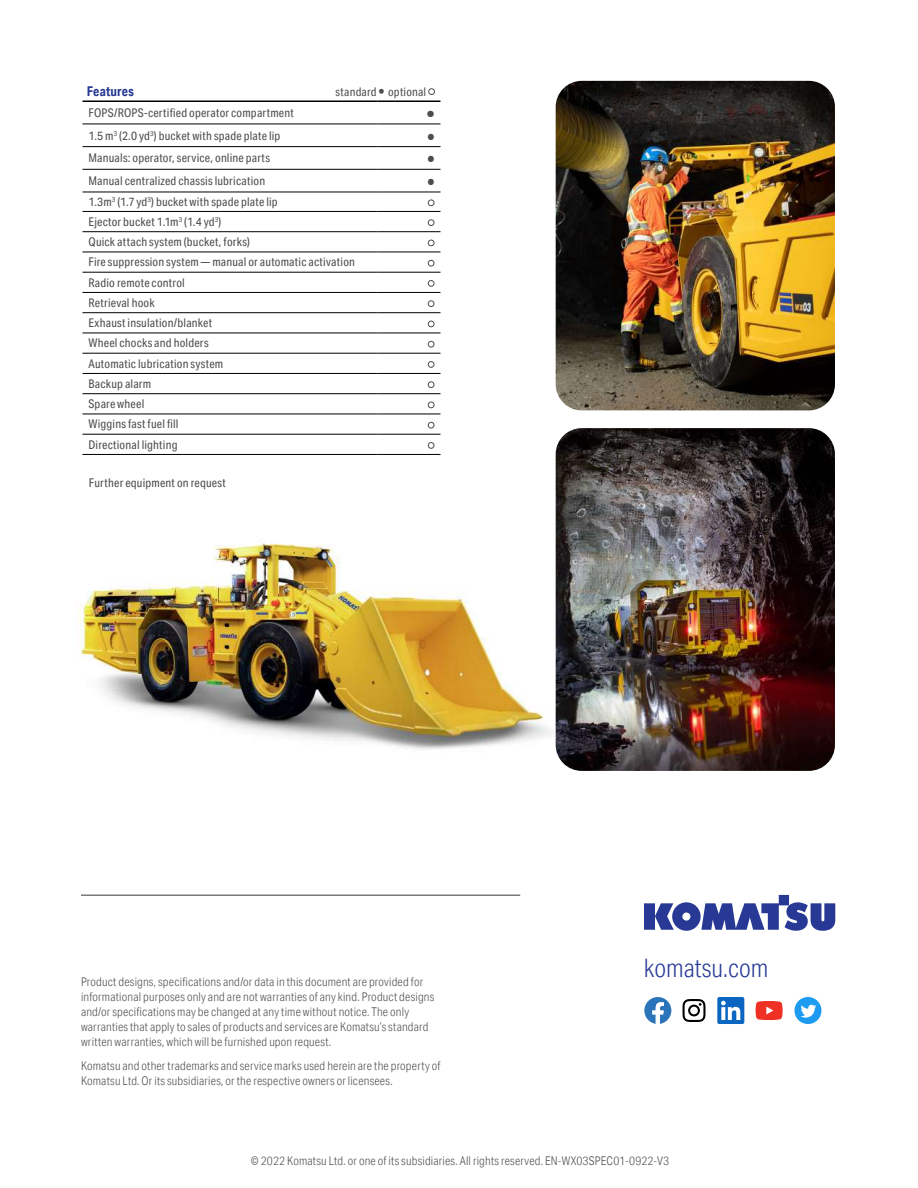
<style>
.page{position:relative;width:918px;height:1188px;background:#fff}
.page>*{position:absolute;margin:0;border:0;box-sizing:border-box;transform-origin:0 0}
.t1{font:300 25.5px "Aktiv Grotesk Cd";color:#273995}
.t2{font:700 21px "Aktiv Grotesk Cd";color:#4d4d4f}
.t3{font:700 21px "Aktiv Grotesk Cd";color:#4d4d4f;scale:1.09 1}
.t4{font:700 13.5px "Aktiv Grotesk Cd";letter-spacing:.01em;color:#273995}
.t5{font:300 12px/15px "Aktiv Grotesk Cd";letter-spacing:.015em;color:#4d4d4f}
.t6{font:12px/20.2px "Aktiv Grotesk Cd";letter-spacing:.015em;color:#4d4d4f}
.t7{font:11.85px "Aktiv Grotesk Cd";letter-spacing:.015em;color:#4d4d4f}
.s1{font-weight:700;font-size:16.35px}
</style>
<div class="page">
<img style="left:78px;top:453px;width:478px;height:297px">
<hr style="left:81px;top:895px;width:439px;height:1px;background:#4d4d4f">
<svg style="left:644px;top:895px;width:191px;height:36px"></svg>
<svg style="left:644px;top:997px;width:27px;height:27px"></svg>
<div style="left:794px;top:997px;width:27px;height:27px;background:#1d9bf0;border-radius:50%"></div>
<svg style="left:801px;top:1005px;width:15px;height:13px"></svg>
<svg style="left:717px;top:997px;width:27px;height:27px"></svg>
<svg style="left:756px;top:1001px;width:27px;height:19px"></svg>
<svg style="left:683px;top:999px;width:23px;height:23px"></svg>
<hr style="left:82px;top:100px;width:295px;height:2px;background:#000">
<hr style="left:377px;top:100px;width:64px;height:2px;background:#000">
<hr style="left:82px;top:211px;width:295px;height:1px;background:#000">
<hr style="left:377px;top:211px;width:64px;height:1px;background:#000">
<hr style="left:377px;top:252px;width:64px;height:1px;background:#000">
<hr style="left:377px;top:272px;width:64px;height:1px;background:#000">
<hr style="left:82px;top:312px;width:295px;height:1px;background:#000">
<hr style="left:377px;top:312px;width:64px;height:1px;background:#000">
<hr style="left:377px;top:333px;width:64px;height:1px;background:#000">
<hr style="left:377px;top:353px;width:64px;height:1px;background:#000">
<hr style="left:377px;top:373px;width:64px;height:1px;background:#000">
<hr style="left:377px;top:393px;width:64px;height:1px;background:#000">
<hr style="left:82px;top:414px;width:295px;height:1px;background:#000">
<hr style="left:377px;top:414px;width:64px;height:1px;background:#000">
<hr style="left:82px;top:434px;width:295px;height:1px;background:#000">
<hr style="left:377px;top:434px;width:64px;height:1px;background:#000">
<hr style="left:82px;top:454px;width:295px;height:1px;background:#000">
<hr style="left:377px;top:454px;width:64px;height:1px;background:#000">
<hr style="left:377px;top:124px;width:64px;height:1px;background:#000">
<hr style="left:377px;top:146px;width:64px;height:1px;background:#000">
<hr style="left:377px;top:231px;width:64px;height:1px;background:#000">
<hr style="left:377px;top:169px;width:64px;height:1px;background:#000">
<hr style="left:82px;top:124px;width:295px;height:1px;background:#000">
<hr style="left:82px;top:146px;width:295px;height:1px;background:#000">
<hr style="left:82px;top:169px;width:295px;height:1px;background:#000">
<hr style="left:82px;top:231px;width:295px;height:1px;background:#000">
<hr style="left:82px;top:252px;width:295px;height:1px;background:#000">
<hr style="left:82px;top:272px;width:295px;height:1px;background:#000">
<hr style="left:82px;top:333px;width:295px;height:1px;background:#000">
<hr style="left:82px;top:353px;width:295px;height:1px;background:#000">
<hr style="left:82px;top:373px;width:295px;height:1px;background:#000">
<hr style="left:82px;top:393px;width:295px;height:1px;background:#000">
<hr style="left:82px;top:292px;width:295px;height:1px;background:#000">
<hr style="left:377px;top:292px;width:64px;height:1px;background:#000">
<hr style="left:82px;top:192px;width:295px;height:1px;background:#000">
<hr style="left:377px;top:192px;width:64px;height:1px;background:#000">
<div style="left:428px;top:199px;width:7px;height:7px;border:1px solid #4d4d4f;border-radius:50%"></div>
<div style="left:428px;top:219px;width:7px;height:7px;border:1px solid #4d4d4f;border-radius:50%"></div>
<div style="left:428px;top:240px;width:7px;height:6px;border:1px solid #4d4d4f;border-radius:50%"></div>
<div style="left:428px;top:260px;width:7px;height:7px;border:1px solid #4d4d4f;border-radius:50%"></div>
<div style="left:428px;top:280px;width:7px;height:7px;border:1px solid #4d4d4f;border-radius:50%"></div>
<div style="left:428px;top:300px;width:7px;height:7px;border:1px solid #4d4d4f;border-radius:50%"></div>
<div style="left:428px;top:321px;width:7px;height:6px;border:1px solid #4d4d4f;border-radius:50%"></div>
<div style="left:428px;top:341px;width:7px;height:7px;border:1px solid #4d4d4f;border-radius:50%"></div>
<div style="left:428px;top:361px;width:7px;height:7px;border:1px solid #4d4d4f;border-radius:50%"></div>
<div style="left:428px;top:381px;width:7px;height:7px;border:1px solid #4d4d4f;border-radius:50%"></div>
<div style="left:428px;top:402px;width:7px;height:6px;border:1px solid #4d4d4f;border-radius:50%"></div>
<div style="left:428px;top:422px;width:7px;height:7px;border:1px solid #4d4d4f;border-radius:50%"></div>
<div style="left:428px;top:442px;width:7px;height:7px;border:1px solid #4d4d4f;border-radius:50%"></div>
<div style="left:428px;top:88px;width:7px;height:7px;border:1px solid #4d4d4f;border-radius:50%"></div>
<img style="left:556px;top:81px;width:279px;height:329px">
<img style="left:556px;top:428px;width:279px;height:343px">
<p class="t4" style="left:87px;top:82px;width:48px">Features</p>
<p class="t6" style="left:88px;top:102px;width:207px">FOPS/ROPS-certified operator compartment</p>
<h2 class="t3" style="left:427px;top:100px;width:9px">•</h2>
<p class="t6" style="left:88px;top:125px;width:194px">1.5 m<sup>3</sup> (2.0 yd<sup>3</sup>) bucket with spade plate lip</p>
<h2 class="t2" style="left:427px;top:122px;width:9px">•</h2>
<p class="t6" style="left:88px;top:148px;width:183px">Manuals: operator, service, online parts</p>
<h2 class="t2" style="left:427px;top:145px;width:9px">•</h2>
<p class="t6" style="left:88px;top:170px;width:178px">Manual centralized chassis lubrication</p>
<h2 class="t2" style="left:427px;top:168px;width:9px">•</h2>
<p class="t6" style="left:88px;top:192px;width:268px">1.3m<sup>3</sup> (1.7 yd<sup>3</sup>) bucket with spade plate lip<br>Ejector bucket 1.1m<sup>3</sup> (1.4 yd<sup>3</sup>)<br>Quick attach system (bucket, forks)<br>Fire suppression system — manual or automatic activation<br>Radio remote control<br>Retrieval hook<br>Exhaust insulation/blanket<br>Wheel chocks and holders<br>Automatic lubrication system<br>Backup alarm<br>Spare wheel<br>Wiggins fast fuel fill<br>Directional lighting</p>
<p class="t7" style="left:336px;top:84px;width:92px">standard <span class="s1">•</span> optional</p>
<p class="t6" style="left:89px;top:473px;width:138px">Further equipment on request</p>
<p class="t5" style="left:81px;top:975px;width:355px">Product designs, specifications and/or data in this document are provided for informational purposes only and are not warranties of any kind. Product designs and/or specifications may be changed at any time without notice. The only warranties that apply to sales of products and services are Komatsu’s standard written warranties, which will be furnished upon request.</p>
<p class="t5" style="left:81px;top:1058px;width:361px">Komatsu and other trademarks and service marks used herein are the property of<br>Komatsu Ltd. Or its subsidiaries, or the respective owners or licensees.</p>
<h1 class="t1" style="left:644px;top:954px;width:126px">komatsu.com</h1>
<p class="t5" style="left:251px;top:1153px;width:420px">© 2022 Komatsu Ltd. or one of its subsidiaries. All rights reserved. EN-WX03SPEC01-0922-V3</p>
</div>
